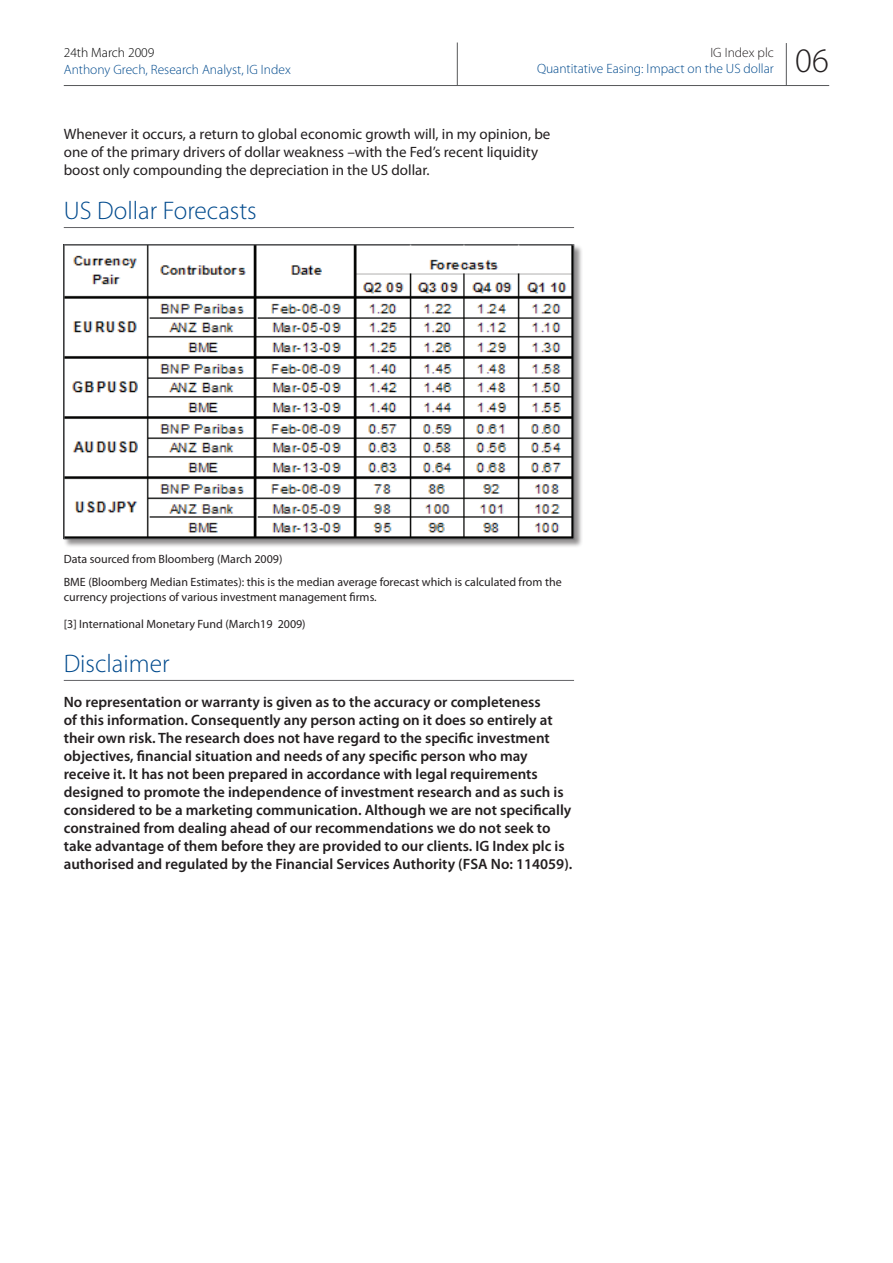
<style>
.page{position:relative;width:893px;height:1263px;background:#fff}
.page>*{position:absolute;margin:0;border:0;box-sizing:border-box;transform-origin:0 0}
.t1{font:300 34.5px "Myriad Pro";color:#231f20}
.Heading02_JT{font:300 25.5px "Myriad Pro";color:#004a8d}
.body{font:600 15px/18px "Myriad Pro";color:#231f20}
.body-2{font:15px/18px "Myriad Pro";color:#231f20}
.t2{font:300 13.5px/16.5px "Myriad Pro";color:#004a8d;text-align:right}
.t3{font:300 13.5px "Myriad Pro";color:#000}
.body-3{font:12px/15px "Myriad Pro";color:#231f20}
.s1{color:#231f20}
</style>
<div class="page">
<hr style="left:64px;top:85px;width:765px;height:1px;background:#57585a">
<hr style="left:786px;top:43px;width:1px;height:43px;background:#57585a">
<hr style="left:457px;top:43px;width:1px;height:42px;background:#57585a">
<hr style="left:64px;top:227px;width:510px;height:1px;background:#636366">
<hr style="left:64px;top:680px;width:510px;height:1px;background:#636366">
<div style="left:63px;top:244px;width:526px;height:310px;background:#231f20;opacity:.5"></div>
<img style="left:66px;top:246px;width:506px;height:291px">
<div style="left:64px;top:244px;width:510px;height:295px;border:1px solid #6c6d70"></div>
<p class="t3" style="left:64px;top:45px;width:92px">24th March 2009</p>
<p class="t2" style="left:64px;top:61px;width:229px">Anthony Grech, Research Analyst, IG Index</p>
<p class="t2" style="left:537px;top:44px;width:238px"><span class="s1">IG Index plc<br></span>Quantitative Easing: Impact on the US dollar</p>
<p class="t1" style="left:795px;top:42px;width:35px">06</p>
<p class="body-2" style="left:64px;top:125px;width:488px">Whenever it occurs, a return to global economic growth will, in my opinion, be one of the primary drivers of dollar weakness –with the Fed’s recent liquidity boost only compounding the depreciation in the US dollar.</p>
<p class="Heading02_JT" style="left:64px;top:196px;width:195px">US Dollar Forecasts</p>
<p class="body-3" style="left:64px;top:551px;width:220px">Data sourced from Bloomberg (March 2009)</p>
<p class="body-3" style="left:64px;top:574px;width:499px">BME (Bloomberg Median Estimates): this is the median average forecast which is calculated from the currency projections of various investment management firms.</p>
<p class="body-3" style="left:64px;top:616px;width:243px">[3] International Monetary Fund (March19 2009)</p>
<p class="Heading02_JT" style="left:64px;top:649px;width:107px">Disclaimer</p>
<p class="body" style="left:64px;top:692px;width:510px">No representation or warranty is given as to the accuracy or completeness<br>of this information. Consequently any person acting on it does so entirely at their own risk. The research does not have regard to the specific investment objectives, financial situation and needs of any specific person who may receive it. It has not been prepared in accordance with legal requirements designed to promote the independence of investment research and as such is considered to be a marketing communication. Although we are not specifically constrained from dealing ahead of our recommendations we do not seek to take advantage of them before they are provided to our clients. IG Index plc is authorised and regulated by the Financial Services Authority (FSA No: 114059).</p>
</div>
